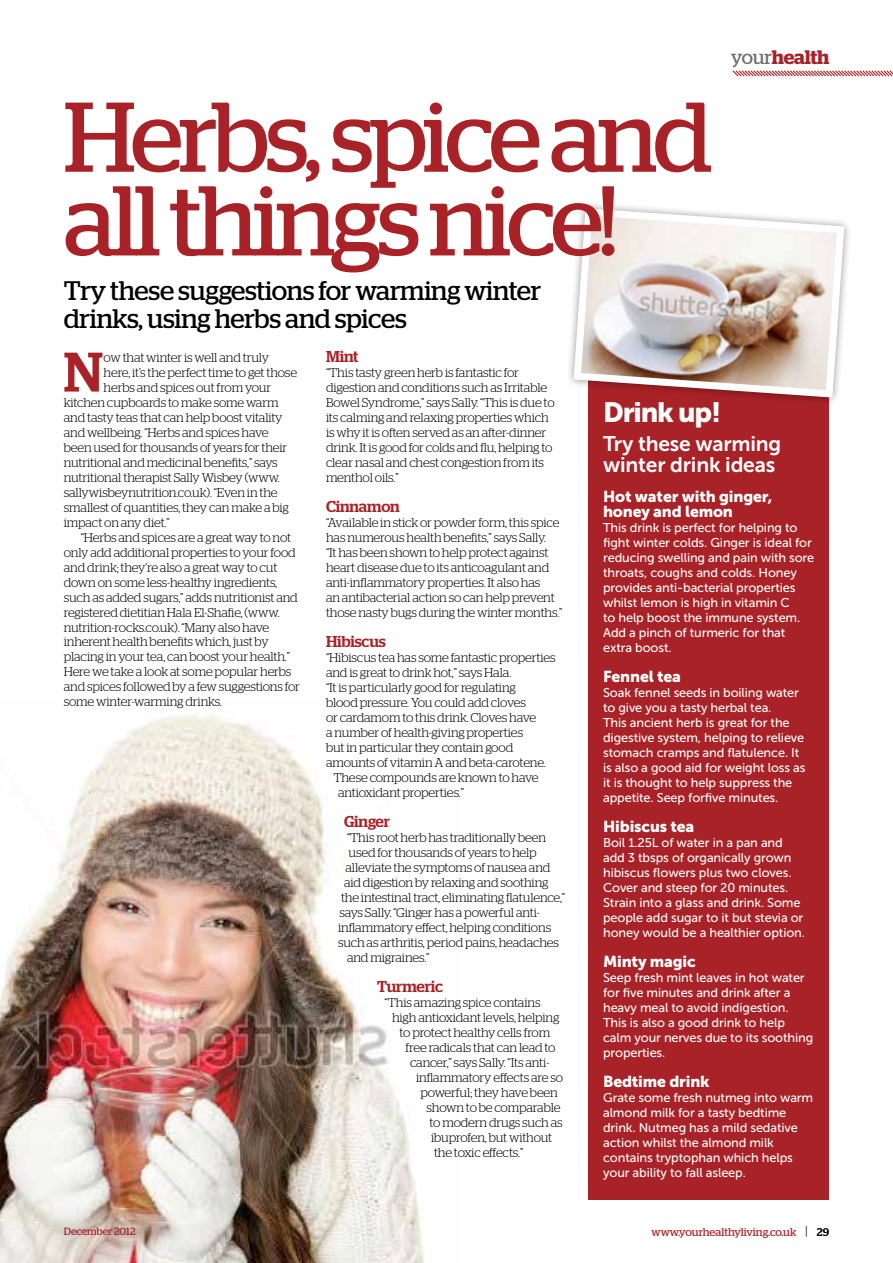
<style>
.page{position:relative;width:893px;height:1263px;background:#fff}
.page>*{position:absolute;margin:0;border:0;box-sizing:border-box;transform-origin:0 0}
.t1{font:98.85px/83.7px "Stag";letter-spacing:-.04em;color:#a82227}
.t2{font:500 55.65px "Stag";color:#a82227}
.t3{font:27.75px "Museo Sans 900";letter-spacing:-.04em;color:#fff}
.t4{font:26.85px/28.2px "Stag";letter-spacing:-.01em;color:#000}
.t5{font:21px/21px "Museo Sans 700";letter-spacing:-.01em;color:#fff}
.t6{font:600 19.5px "Stag";letter-spacing:-.01em;color:#a82227}
.t7{font:15.75px/15px "Museo Sans 900";letter-spacing:-.01em;color:#fff}
.t8{font:500 15.75px "Stag";letter-spacing:-.01em;color:#a82227}
.t9{font:300 12.75px/15px "Stag";letter-spacing:-.01em;color:#000}
.t10{font:12.75px/15px "Museo Sans 500";letter-spacing:-.01em;color:#fff}
.t11{font:11.25px "Stag";letter-spacing:-.005em;color:#a82227}
.t12{font:10.5px "Stag";color:#a82227}
.s1{font-weight:400;color:#6d6e71}
.s2{font-weight:300;font-size:13.5px;color:#000}
.s3{font-weight:500;color:#000}
</style>
<div class="page">
<div style="left:588px;top:375px;width:241px;height:824px;background:#a82227"></div>
<img style="left:0;top:715px;width:425px;height:548px">
<div style="left:566px;top:201px;width:286px;height:204px;background:#000;opacity:.4"></div>
<img style="left:570px;top:205px;width:278px;height:196px">
<svg style="left:732px;top:70px;width:161px;height:7px"></svg>
<h1 class="t1" style="left:64px;top:94px;width:650px">Herbs, spice and all things nice!</h1>
<h3 class="t6" style="left:731px;top:45px;width:99px"><span class="s1">your</span>health</h3>
<h3 class="t4" style="left:64px;top:276px;width:479px">Try these suggestions for warming winter drinks, using herbs and spices</h3>
<h2 class="t2" style="left:64px;top:339px;width:41px">N</h2>
<p class="t9" style="left:104px;top:349px;width:167px">ow that winter is well and truly</p>
<p class="t8" style="left:326px;top:347px;width:34px">Mint</p>
<p class="t9" style="left:326px;top:365px;width:230px">“This tasty green herb is fantastic for digestion and conditions such as Irritable Bowel Syndrome,” says Sally. “This is due to its calming and relaxing properties which is why it is often served as an after-dinner drink. It is good for colds and flu, helping to clear nasal and chest congestion from its menthol oils.”</p>
<p class="t8" style="left:326px;top:497px;width:75px">Cinnamon</p>
<p class="t9" style="left:326px;top:515px;width:238px">“Available in stick or powder form, this spice has numerous health benefits,” says Sally.<br>“It has been shown to help protect against heart disease due to its anticoagulant and anti-inflammatory properties. It also has<br>an antibacterial action so can help prevent those nasty bugs during the winter months.”</p>
<p class="t8" style="left:326px;top:632px;width:61px">Hibiscus</p>
<p class="t9" style="left:326px;top:650px;width:231px">“Hibiscus tea has some fantastic properties</p>
<p class="t9" style="left:326px;top:665px;width:187px">and is great to drink hot,” says Hala.</p>
<p class="t9" style="left:326px;top:680px;width:191px">“It is particularly good for regulating</p>
<p class="t9" style="left:326px;top:695px;width:202px">blood pressure. You could add cloves</p>
<p class="t9" style="left:326px;top:710px;width:212px">or cardamom to this drink. Cloves have</p>
<p class="t9" style="left:326px;top:725px;width:199px">a number of health-giving properties</p>
<p class="t9" style="left:326px;top:740px;width:189px">but in particular they contain good</p>
<p class="t9" style="left:326px;top:755px;width:221px">amounts of vitamin A and beta-carotene.</p>
<p class="t9" style="left:333px;top:770px;width:207px">These compounds are known to have</p>
<p class="t9" style="left:338px;top:785px;width:128px">antioxidant properties.”</p>
<p class="t8" style="left:344px;top:812px;width:48px">Ginger</p>
<p class="t9" style="left:347px;top:830px;width:201px">“This root herb has traditionally been</p>
<p class="t9" style="left:348px;top:845px;width:190px">used for thousands of years to help</p>
<p class="t9" style="left:345px;top:860px;width:206px">alleviate the symptoms of nausea and</p>
<p class="t9" style="left:344px;top:875px;width:206px">aid digestion by relaxing and soothing</p>
<p class="t9" style="left:341px;top:890px;width:226px">the intestinal tract, eliminating flatulence,”</p>
<p class="t9" style="left:339px;top:905px;width:202px">says Sally. “Ginger has a powerful anti-</p>
<p class="t9" style="left:338px;top:920px;width:215px">inflammatory effect, helping conditions</p>
<p class="t9" style="left:338px;top:935px;width:223px">such as arthritis, period pains, headaches</p>
<p class="t9" style="left:347px;top:950px;width:84px">and migraines.”</p>
<p class="t8" style="left:377px;top:977px;width:68px">Turmeric</p>
<p class="t9" style="left:384px;top:995px;width:158px">“This amazing spice contains</p>
<p class="t9" style="left:392px;top:1010px;width:169px">high antioxidant levels, helping</p>
<p class="t9" style="left:399px;top:1025px;width:152px">to protect healthy cells from</p>
<p class="t9" style="left:405px;top:1040px;width:152px">free radicals that can lead to</p>
<p class="t9" style="left:410px;top:1055px;width:141px">cancer,” says Sally. “Its anti-</p>
<p class="t9" style="left:416px;top:1070px;width:149px">inflammatory effects are so</p>
<p class="t9" style="left:420px;top:1085px;width:139px">powerful; they have been</p>
<p class="t9" style="left:426px;top:1100px;width:135px">shown to be comparable</p>
<p class="t9" style="left:429px;top:1115px;width:135px">to modern drugs such as</p>
<p class="t9" style="left:431px;top:1130px;width:123px">ibuprofen, but without</p>
<p class="t9" style="left:434px;top:1145px;width:91px">the toxic effects.”</p>
<p class="t9" style="left:104px;top:364px;width:195px">here, it’s the perfect time to get those</p>
<p class="t9" style="left:104px;top:379px;width:169px">herbs and spices out from your</p>
<p class="t9" style="left:64px;top:394px;width:216px">kitchen cupboards to make some warm</p>
<p class="t9" style="left:64px;top:409px;width:220px">and tasty teas that can help boost vitality</p>
<p class="t9" style="left:64px;top:424px;width:206px">and wellbeing. “Herbs and spices have</p>
<p class="t9" style="left:64px;top:439px;width:225px">been used for thousands of years for their</p>
<p class="t9" style="left:64px;top:454px;width:216px">nutritional and medicinal benefits,” says</p>
<p class="t9" style="left:64px;top:469px;width:218px">nutritional therapist Sally Wisbey (www.</p>
<p class="t9" style="left:64px;top:484px;width:215px">sallywisbeynutrition.co.uk). “Even in the</p>
<p class="t9" style="left:64px;top:499px;width:227px">smallest of quantities, they can make a big</p>
<p class="t9" style="left:64px;top:514px;width:107px">impact on any diet.”</p>
<p class="t9" style="left:81px;top:529px;width:212px">“Herbs and spices are a great way to not</p>
<p class="t9" style="left:64px;top:544px;width:234px">only add additional properties to your food</p>
<p class="t9" style="left:64px;top:559px;width:215px">and drink; they’re also a great way to cut</p>
<p class="t9" style="left:64px;top:574px;width:215px">down on some less-healthy ingredients,</p>
<p class="t9" style="left:64px;top:589px;width:236px">such as added sugars,” adds nutritionist and</p>
<p class="t9" style="left:64px;top:604px;width:217px">registered dietitian Hala El-Shafie, (www.</p>
<p class="t9" style="left:64px;top:619px;width:207px">nutrition-rocks.co.uk). “Many also have</p>
<p class="t9" style="left:64px;top:634px;width:206px">inherent health benefits which, just by</p>
<p class="t9" style="left:64px;top:649px;width:228px">placing in your tea, can boost your health.”</p>
<p class="t9" style="left:64px;top:664px;width:229px">Here we take a look at some popular herbs</p>
<p class="t9" style="left:64px;top:679px;width:238px">and spices followed by a few suggestions for</p>
<p class="t9" style="left:64px;top:694px;width:160px">some winter-warming drinks.</p>
<p class="t12" style="left:64px;top:1225px;width:73px">December 2012</p>
<h3 class="t3" style="left:603px;top:396px;width:120px">Drink up!</h3>
<h3 class="t5" style="left:603px;top:433px;width:180px">Try these warming winter drink ideas</h3>
<p class="t7" style="left:603px;top:489px;width:171px">Hot water with ginger, honey and lemon</p>
<p class="t10" style="left:603px;top:520px;width:213px">This drink is perfect for helping to fight winter colds. Ginger is ideal for reducing swelling and pain with sore throats, coughs and colds. Honey provides anti-bacterial properties whilst lemon is high in vitamin C<br>to help boost the immune system.<br>Add a pinch of turmeric for that extra boost.</p>
<p class="t7" style="left:603px;top:669px;width:79px">Fennel tea</p>
<p class="t10" style="left:603px;top:685px;width:204px">Soak fennel seeds in boiling water to give you a tasty herbal tea.<br>This ancient herb is great for the digestive system, helping to relieve stomach cramps and flatulence. It is also a good aid for weight loss as it is thought to help suppress the appetite. Seep forfive minutes.</p>
<p class="t7" style="left:603px;top:819px;width:93px">Hibiscus tea</p>
<p class="t10" style="left:603px;top:835px;width:203px">Boil 1.25L of water in a pan and add 3 tbsps of organically grown hibiscus flowers plus two cloves.<br>Cover and steep for 20 minutes.<br>Strain into a glass and drink. Some people add sugar to it but stevia or honey would be a healthier option.</p>
<p class="t7" style="left:603px;top:954px;width:94px">Minty magic</p>
<p class="t10" style="left:603px;top:970px;width:212px">Seep fresh mint leaves in hot water for five minutes and drink after a heavy meal to avoid indigestion.<br>This is also a good drink to help calm your nerves due to its soothing properties.</p>
<p class="t7" style="left:603px;top:1074px;width:108px">Bedtime drink</p>
<p class="t10" style="left:603px;top:1090px;width:212px">Grate some fresh nutmeg into warm almond milk for a tasty bedtime drink. Nutmeg has a mild sedative action whilst the almond milk contains tryptophan which helps your ability to fall asleep.</p>
<p class="t11" style="left:651px;top:1225px;width:179px">www.yourhealthyliving.co.uk <span class="s2">|</span> <span class="s3">29</span></p>
</div>
